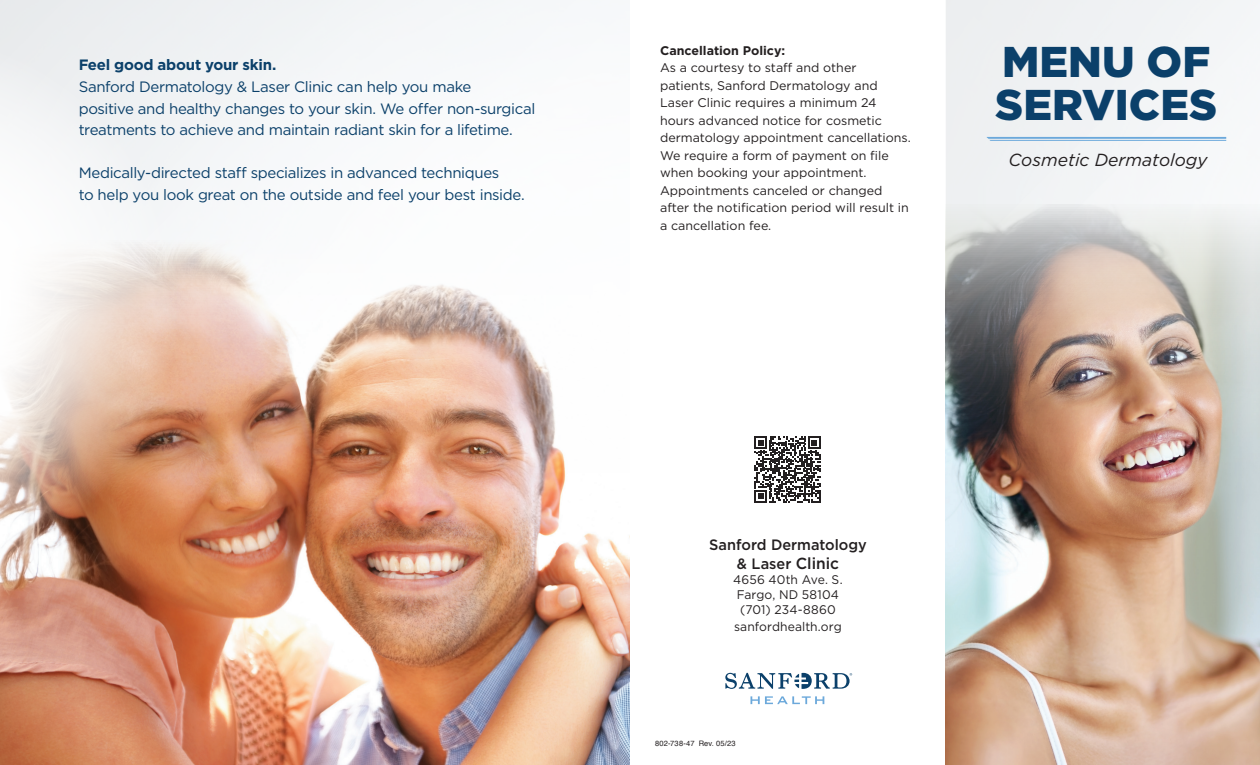
<style>
.page{position:relative;width:1260px;height:765px;background:#fff}
.page>*{position:absolute;margin:0;border:0;box-sizing:border-box;transform-origin:0 0}
.t1{font:900 43px/43px "Gotham";color:#0b406a}
.t2{font:italic 17.5px "Gotham";color:#231f20}
.t3{font:15px/21.5px "Gotham";letter-spacing:-.025em;color:#0b406a}
.t4{font:500 15px/19.2px "Gotham";color:#231f20;text-align:center}
.t5{font:700 15px "Gotham";letter-spacing:-.015em;color:#0b406a}
.t6{font:12.5px/17.5px "Gotham";color:#231f20}
.t7{font:700 12.5px "Gotham";color:#231f20}
.t8{font:7.5px "Helvetica";letter-spacing:.02em;color:#231f20}
.s1{font-size:16px}
</style>
<div class="page">
<img style="left:945px;top:204px;width:315px;height:561px">
<svg style="left:750px;top:696px;width:74px;height:8px"></svg>
<svg style="left:725px;top:673px;width:127px;height:16px"></svg>
<img style="left:0;top:227px;width:630px;height:538px">
<hr style="left:986px;top:137px;width:240px;height:2px;background:#6ca9db">
<hr style="left:986px;top:140px;width:240px;height:1px;background:#6ca9db">
<svg style="left:0;top:17px;width:194px;height:571px"></svg>
<svg style="left:754px;top:436px;width:67px;height:66px"></svg>
<p class="t5" style="left:79px;top:55px;width:199px">Feel good about your skin.</p>
<p class="t3" style="left:79px;top:76px;width:458px">Sanford Dermatology &amp; Laser Clinic can help you make<br>positive and healthy changes to your skin. We offer non-surgical treatments to achieve and maintain radiant skin for a lifetime.</p>
<p class="t3" style="left:79px;top:162px;width:448px">Medically-directed staff specializes in advanced techniques<br>to help you look great on the outside and feel your best inside.</p>
<p class="t7" style="left:660px;top:42px;width:127px">Cancellation Policy:</p>
<p class="t6" style="left:660px;top:59px;width:252px">As a courtesy to staff and other patients, Sanford Dermatology and Laser Clinic requires a minimum 24 hours advanced notice for cosmetic dermatology appointment cancellations.<br>We require a form of payment on file when booking your appointment.<br>Appointments canceled or changed after the notification period will result in a cancellation fee.</p>
<h1 class="t1" style="left:995px;top:40px;width:223px">MENU OF<br>SERVICES</h1>
<h2 class="t2" style="left:1009px;top:149px;width:200px">Cosmetic Dermatology</h2>
<p class="t4" style="left:709px;top:535px;width:159px">Sanford Dermatology &amp; Laser <span class="s1">Clinic</span></p>
<p class="t6" style="left:733px;top:572px;width:111px;line-height:15px">4656 40th Ave. S.<br>Fargo, ND 58104 (701) 234-8860</p>
<p class="t6" style="left:734px;top:618px;width:109px">sanfordhealth.org</p>
<p class="t8" style="left:655px;top:738px;width:82px">802-738-47 Rev. 05/23</p>
</div>
